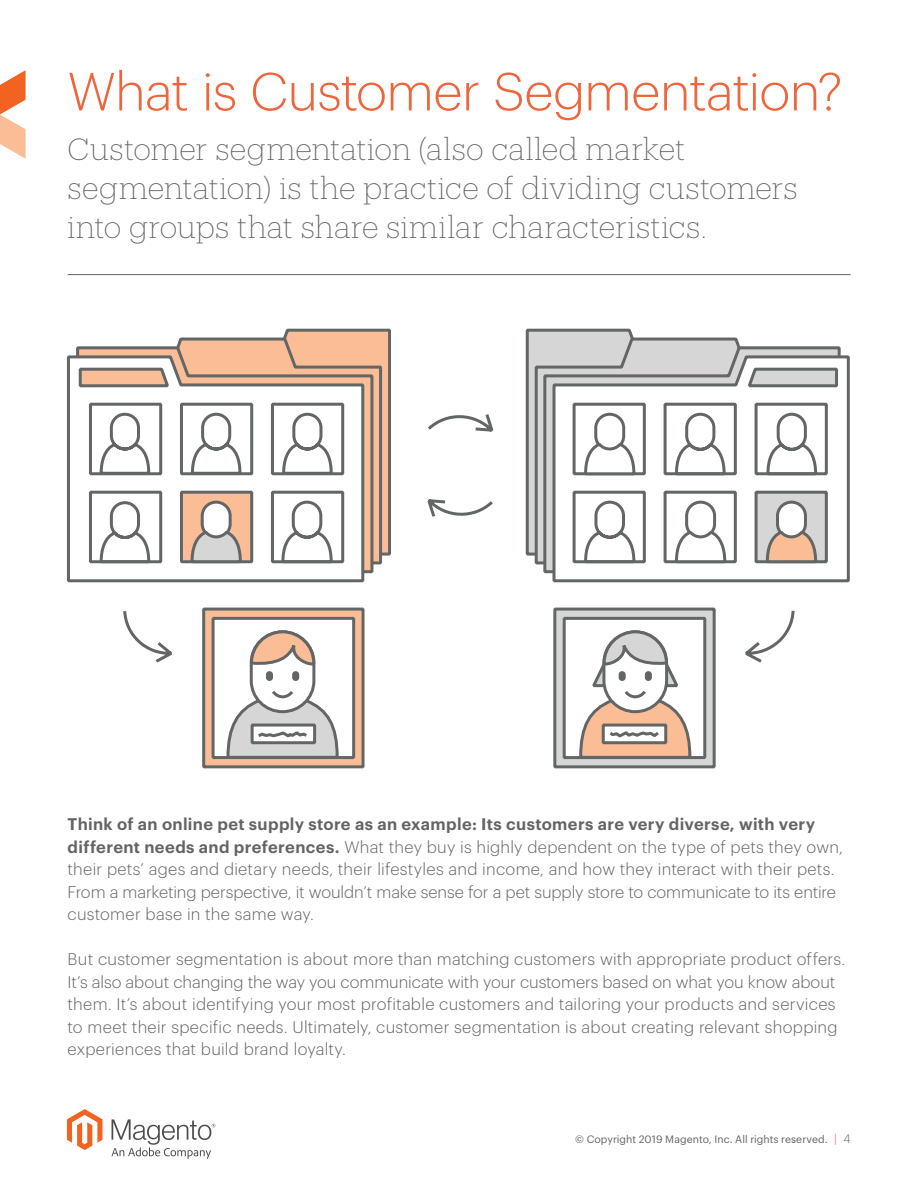
<style>
.page{position:relative;width:918px;height:1188px;background:#fff}
.page>*{position:absolute;margin:0;border:0;box-sizing:border-box;transform-origin:0 0}
.t1{font:300 52.5px "Graphik";letter-spacing:-.015em;color:#ee663d}
.t2{font:200 30px/39px "Produkt";letter-spacing:.01em;color:#636466}
.t3{font:300 16.5px/22.5px "Graphik";letter-spacing:.01em;color:#636466}
.t4{font:10.5px "Graphik";letter-spacing:.005em;color:#636366}
.s1{font-weight:600}
.s2{font-weight:300;font-size:12px;color:#ee663d}
.s3{font-weight:300;font-size:12px;color:#636466}
</style>
<div class="page">
<svg style="left:0;top:70px;width:26px;height:89px"></svg>
<hr style="left:68px;top:274px;width:783px;height:1px;background:#636466">
<svg style="left:284px;top:328px;width:107px;height:83px"></svg>
<svg style="left:177px;top:335px;width:207px;height:76px"></svg>
<svg style="left:76px;top:345px;width:299px;height:66px"></svg>
<svg style="left:67px;top:354px;width:299px;height:229px"></svg>
<svg style="left:77px;top:366px;width:95px;height:23px"></svg>
<svg style="left:122px;top:411px;width:372px;height:252px"></svg>
<div style="left:89px;top:403px;width:73px;height:72px;background:#fff;border:3px solid #636666"></div>
<div style="left:180px;top:403px;width:73px;height:72px;background:#fff;border:3px solid #636666"></div>
<div style="left:271px;top:403px;width:73px;height:72px;background:#fff;border:3px solid #636666"></div>
<div style="left:89px;top:491px;width:73px;height:72px;background:#fff;border:3px solid #636666"></div>
<div style="left:271px;top:491px;width:73px;height:72px;background:#fff;border:3px solid #636666"></div>
<div style="left:202px;top:608px;width:163px;height:160px;background:#fabd96;border:3px solid #636666"></div>
<div style="left:212px;top:617px;width:143px;height:142px;background:#fff;border:3px solid #636666"></div>
<svg style="left:98px;top:411px;width:236px;height:154px"></svg>
<svg style="left:525px;top:328px;width:108px;height:228px"></svg>
<svg style="left:533px;top:336px;width:207px;height:229px"></svg>
<svg style="left:542px;top:345px;width:299px;height:229px"></svg>
<svg style="left:551px;top:354px;width:299px;height:229px"></svg>
<svg style="left:745px;top:366px;width:95px;height:23px"></svg>
<div style="left:755px;top:403px;width:73px;height:72px;background:#fff;border:3px solid #636666"></div>
<div style="left:664px;top:403px;width:73px;height:72px;background:#fff;border:3px solid #636666"></div>
<div style="left:573px;top:403px;width:73px;height:72px;background:#fff;border:3px solid #636666"></div>
<div style="left:755px;top:491px;width:73px;height:72px;background:#d6d6d6;border:3px solid #636666"></div>
<div style="left:664px;top:491px;width:73px;height:72px;background:#fff;border:3px solid #636666"></div>
<div style="left:573px;top:491px;width:73px;height:72px;background:#fff;border:3px solid #636666"></div>
<svg style="left:673px;top:411px;width:146px;height:66px"></svg>
<div style="left:594px;top:413px;width:31px;height:38px;border:3px solid #636666;border-radius:14px"></div>
<svg style="left:583px;top:440px;width:54px;height:37px"></svg>
<div style="left:778px;top:502px;width:27px;height:36px;background:#fff;border-radius:14px"></div>
<div style="left:776px;top:501px;width:31px;height:38px;border:3px solid #636666;border-radius:14px"></div>
<svg style="left:764px;top:528px;width:55px;height:37px"></svg>
<div style="left:685px;top:501px;width:31px;height:38px;border:3px solid #636666;border-radius:14px"></div>
<svg style="left:673px;top:528px;width:55px;height:37px"></svg>
<svg style="left:583px;top:500px;width:54px;height:65px"></svg>
<svg style="left:745px;top:610px;width:50px;height:53px"></svg>
<div style="left:553px;top:608px;width:163px;height:160px;background:#d6d6d6;border:3px solid #636666"></div>
<div style="left:563px;top:617px;width:143px;height:142px;background:#fff;border:3px solid #636666"></div>
<svg style="left:225px;top:612px;width:468px;height:148px"></svg>
<svg style="left:67px;top:1109px;width:35px;height:41px"></svg>
<svg style="left:112px;top:1119px;width:103px;height:40px"></svg>
<h1 class="t1" style="left:68px;top:53px;width:776px">What is Customer Segmentation?</h1>
<h2 class="t2" style="left:68px;top:128px;width:731px">Customer segmentation (also called market segmentation) is the practice of dividing customers into groups that share similar characteristics.</h2>
<p class="t3" style="left:68px;top:812px;width:777px"><span class="s1">Think of an online pet supply store as an example: Its customers are very diverse, with very different needs and preferences.</span> What they buy is highly dependent on the type of pets they own, their pets’ ages and dietary needs, their lifestyles and income, and how they interact with their pets.<br>From a marketing perspective, it wouldn’t make sense for a pet supply store to communicate to its entire customer base in the same way.</p>
<p class="t3" style="left:68px;top:947px;width:779px">But customer segmentation is about more than matching customers with appropriate product offers.<br>It’s also about changing the way you communicate with your customers based on what you know about them. It’s about identifying your most profitable customers and tailoring your products and services to meet their specific needs. Ultimately, customer segmentation is about creating relevant shopping experiences that build brand loyalty.</p>
<p class="t4" style="left:575px;top:1132px;width:277px">© Copyright 2019 Magento, Inc. All rights reserved. <span class="s2">|</span> <span class="s3">4</span></p>
</div>
